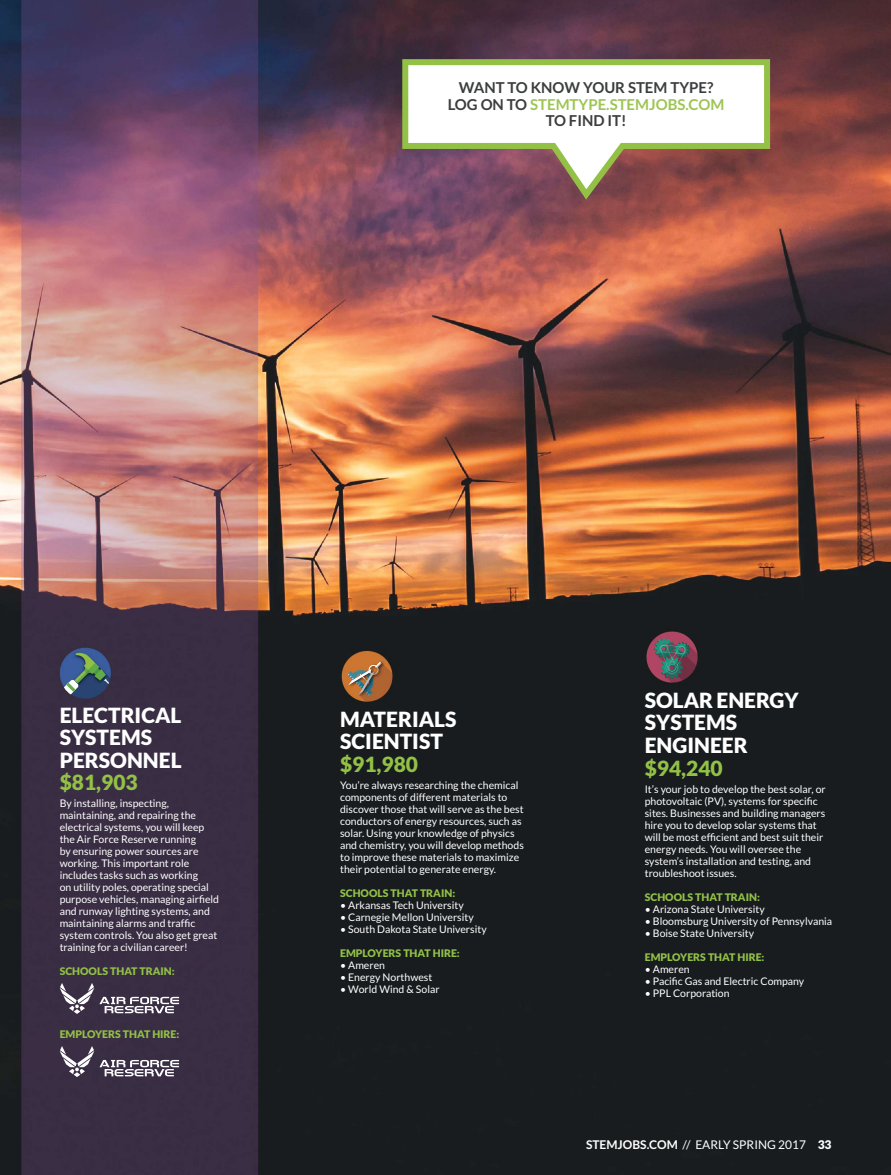
<style>
.page{position:relative;width:891px;height:1175px;background:#fff}
.page>*{position:absolute;margin:0;border:0;box-sizing:border-box;transform-origin:0 0}
.t1{font:900 21px/22.5px "Lato";color:#fff}
.t2{font:900 21px "Lato";color:#92c146}
.t3{font:700 15px/16.5px "Lato";color:#3c3d3e;text-align:center}
.t4{font:12px "Lato";color:#fff}
.t5{font:10.5px/12px "Lato";color:#fff}
.t6{font:900 10.5px "Lato";color:#92c146}
.s1{color:#9dc553}
.s2{font-weight:700}
.s3{font-weight:900}
</style>
<div class="page">
<img style="left:0;top:0;width:891px;height:1174px">
<svg style="left:657px;top:638px;width:32px;height:40px"></svg>
<svg style="left:348px;top:662px;width:34px;height:33px"></svg>
<svg style="left:399px;top:56px;width:374px;height:149px"></svg>
<svg style="left:60px;top:679px;width:19px;height:20px"></svg>
<svg style="left:66px;top:682px;width:10px;height:10px"></svg>
<svg style="left:60px;top:983px;width:119px;height:31px;background:#645a6c"></svg>
<svg style="left:60px;top:1046px;width:119px;height:31px;background:#645a6c"></svg>
<p class="t3" style="left:448px;top:79px;width:278px">WANT TO KNOW YOUR STEM TYPE?<br>LOG ON TO <span class="s1">STEMTYPE.STEMJOBS.COM<br></span>TO FIND IT!</p>
<p class="t1" style="left:60px;top:704px;width:123px">ELECTRICAL<br>SYSTEMS<br>PERSONNEL</p>
<p class="t2" style="left:60px;top:771px;width:80px">$81,903</p>
<p class="t5" style="left:60px;top:797px;width:161px">By installing, inspecting, maintaining, and repairing the electrical systems, you will keep the Air Force Reserve running<br>by ensuring power sources are working. This important role includes tasks such as working<br>on utility poles, operating special purpose vehicles, managing airfield and runway lighting systems, and maintaining alarms and traffic system controls. You also get great training for a civilian career!</p>
<p class="t6" style="left:60px;top:965px;width:117px">SCHOOLS THAT TRAIN:</p>
<p class="t6" style="left:60px;top:1028px;width:121px">EMPLOYERS THAT HIRE:</p>
<p class="t1" style="left:340px;top:708px;width:118px">MATERIALS<br>SCIENTIST</p>
<p class="t2" style="left:340px;top:752px;width:80px">$91,980</p>
<p class="t5" style="left:340px;top:779px;width:185px">You’re always researching the chemical components of different materials to discover those that will serve as the best conductors of energy resources, such as solar. Using your knowledge of physics and chemistry, you will develop methods to improve these materials to maximize their potential to generate energy.</p>
<p class="t6" style="left:340px;top:887px;width:117px">SCHOOLS THAT TRAIN:</p>
<p class="t5" style="left:340px;top:899px;width:125px">• Arkansas Tech University</p>
<p class="t5" style="left:340px;top:911px;width:135px">• Carnegie Mellon University</p>
<p class="t5" style="left:340px;top:923px;width:148px">• South Dakota State University</p>
<p class="t6" style="left:340px;top:947px;width:121px">EMPLOYERS THAT HIRE:</p>
<p class="t5" style="left:340px;top:959px;width:46px">• Ameren</p>
<p class="t5" style="left:340px;top:971px;width:94px">• Energy Northwest</p>
<p class="t5" style="left:340px;top:983px;width:101px">• World Wind &amp; Solar</p>
<p class="t1" style="left:645px;top:689px;width:156px">SOLAR ENERGY<br>SYSTEMS<br>ENGINEER</p>
<p class="t2" style="left:645px;top:756px;width:80px">$94,240</p>
<p class="t5" style="left:645px;top:782px;width:183px">It’s your job to develop the best solar, or photovoltaic (PV), systems for specific sites. Businesses and building managers hire you to develop solar systems that will be most efficient and best suit their energy needs. You will oversee the system’s installation and testing, and troubleshoot issues.</p>
<p class="t6" style="left:645px;top:890px;width:117px">SCHOOLS THAT TRAIN:</p>
<p class="t5" style="left:645px;top:902px;width:122px">• Arizona State University</p>
<p class="t5" style="left:645px;top:914px;width:189px">• Bloomsburg University of Pennsylvania</p>
<p class="t5" style="left:645px;top:926px;width:111px">• Boise State University</p>
<p class="t6" style="left:645px;top:950px;width:121px">EMPLOYERS THAT HIRE:</p>
<p class="t5" style="left:645px;top:962px;width:46px">• Ameren</p>
<p class="t5" style="left:645px;top:975px;width:161px">• Pacific Gas and Electric Company</p>
<p class="t5" style="left:645px;top:987px;width:86px">• PPL Corporation</p>
<p class="t4" style="left:586px;top:1137px;width:247px"><span class="s2">STEMJOBS.COM</span> // EARLY SPRING 2017 <span class="s3">33</span></p>
</div>
